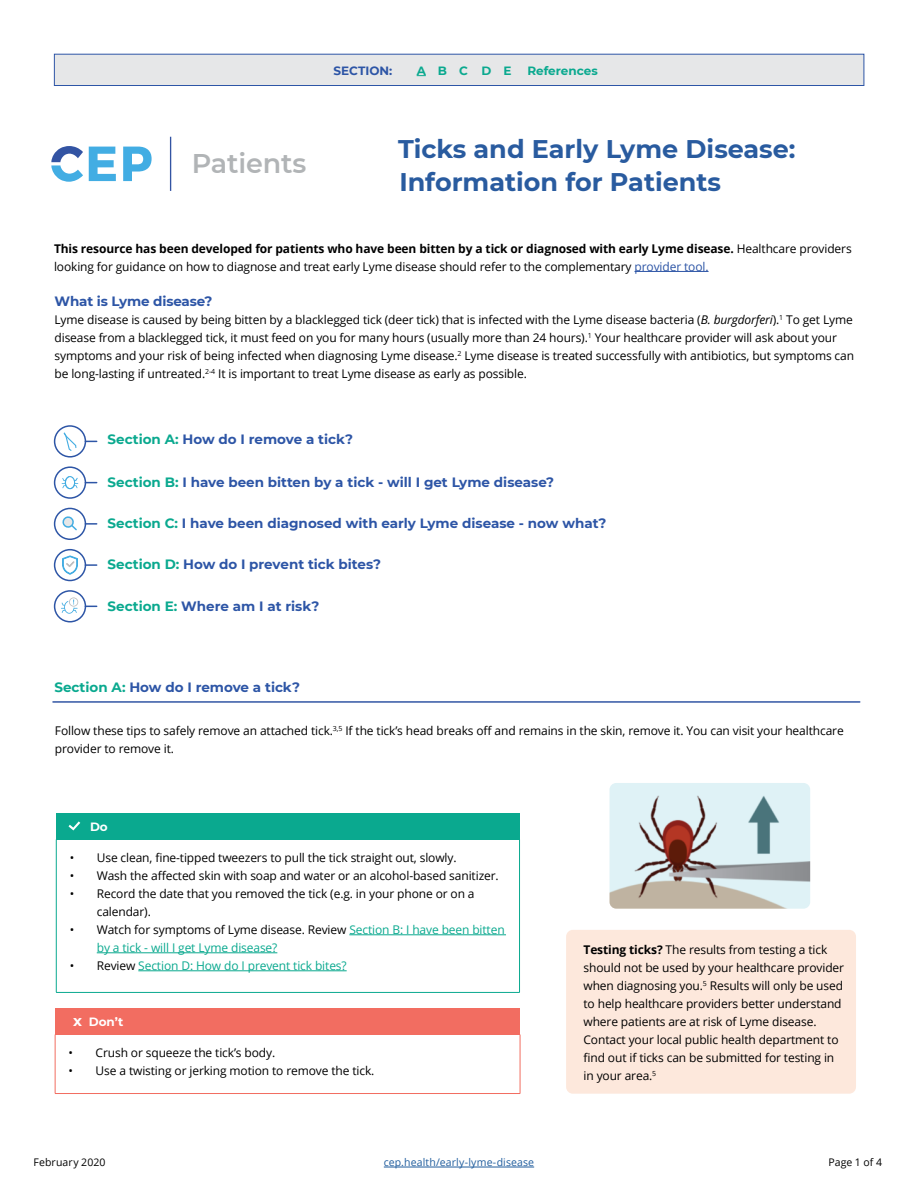
<style>
.page{position:relative;width:918px;height:1188px;background:#fff}
.page>*{position:absolute;margin:0;border:0;box-sizing:border-box;transform-origin:0 0}
.t1{font:600 27px "Montserrat";letter-spacing:-.005em;color:#b1b4b6}
.t2{font:700 25.5px/33px "Montserrat";color:#295b9f}
.t3{font:700 15px "Montserrat";color:#fff}
.t4{font:700 13.5px "Montserrat";color:#2d55a6}
.t5{font:12px/18px "Open Sans";letter-spacing:-.01em;color:#000}
.t6{font:12px/18px "Open Sans";letter-spacing:-.01em;color:#0aa98f}
.t7{font:700 12px "Montserrat";color:#0aa98f}
.t8{font:700 12px "Montserrat";color:#2d55a6}
.t9{font:700 12px "Montserrat";color:#fff}
.t10{font:10.5px "Open Sans";letter-spacing:.01em;color:#215e9e}
.t11{font:10.5px "Open Sans";letter-spacing:.01em;color:#000}
.s1{font-weight:700}
.s2{color:#2d55a6}
.s3{font-style:italic}
.s4{color:#0aa98f}
.s5{color:#000}
</style>
<div class="page">
<hr style="left:384px;top:1167px;width:150px;height:1px;background:#215e9e">
<hr style="left:635px;top:271px;width:74px;height:1px;background:#2d55a6">
<svg style="left:89px;top:147px;width:27px;height:34px"></svg>
<svg style="left:123px;top:147px;width:29px;height:34px"></svg>
<svg style="left:51px;top:146px;width:32px;height:36px"></svg>
<hr style="left:170px;top:137px;width:1px;height:54px;background:#3354a3">
<div style="left:54px;top:54px;width:810px;height:32px;background:#e6e7e8;border:1px solid #2d55a6"></div>
<div style="left:54px;top:508px;width:32px;height:32px;border:2px solid #2d55a6;border-radius:50%"></div>
<svg style="left:85px;top:523px;width:12px;height:2px"></svg>
<svg style="left:62px;top:516px;width:15px;height:15px"></svg>
<div style="left:54px;top:590px;width:32px;height:32px;border:2px solid #2d55a6;border-radius:50%"></div>
<svg style="left:85px;top:606px;width:12px;height:1px"></svg>
<svg style="left:61px;top:597px;width:17px;height:17px"></svg>
<div style="left:54px;top:549px;width:32px;height:32px;border:2px solid #2d55a6;border-radius:50%"></div>
<svg style="left:85px;top:564px;width:12px;height:2px"></svg>
<svg style="left:62px;top:555px;width:16px;height:20px"></svg>
<div style="left:54px;top:466px;width:32px;height:33px;border:2px solid #2d55a6;border-radius:50%"></div>
<svg style="left:85px;top:482px;width:12px;height:1px"></svg>
<svg style="left:62px;top:476px;width:16px;height:13px"></svg>
<div style="left:54px;top:425px;width:32px;height:33px;border:2px solid #2d55a6;border-radius:50%"></div>
<svg style="left:85px;top:441px;width:12px;height:1px"></svg>
<svg style="left:63px;top:432px;width:14px;height:19px"></svg>
<hr style="left:53px;top:701px;width:807px;height:2px;background:#3255a4">
<div style="left:566px;top:930px;width:290px;height:164px;background:#fde8dc;border-radius:7px"></div>
<img style="left:610px;top:783px;width:200px;height:126px">
<div style="left:56px;top:813px;width:464px;height:26px;background:#0aa98f"></div>
<hr style="left:56px;top:839px;width:1px;height:153px;background:#0aa98f">
<hr style="left:519px;top:839px;width:1px;height:153px;background:#0aa98f">
<hr style="left:56px;top:992px;width:464px;height:1px;background:#0aa98f">
<hr style="left:349px;top:935px;width:157px;height:1px;background:#0aa98f">
<hr style="left:97px;top:953px;width:180px;height:1px;background:#0aa98f">
<hr style="left:138px;top:971px;width:209px;height:1px;background:#0aa98f">
<div style="left:55px;top:1008px;width:465px;height:27px;background:#f26d61"></div>
<hr style="left:55px;top:1035px;width:1px;height:58px;background:#f26d61">
<hr style="left:520px;top:1035px;width:1px;height:58px;background:#f26d61">
<hr style="left:55px;top:1093px;width:465px;height:1px;background:#f26d61">
<svg style="left:69px;top:821px;width:11px;height:9px"></svg>
<h1 class="t1" style="left:192px;top:145px;width:116px">Patients</h1>
<p class="t8" style="left:334px;top:62px;width:60px">SECTION:</p>
<p class="t7" style="left:417px;top:62px;width:96px">ABC DE</p>
<p class="t7" style="left:527px;top:62px;width:72px">References</p>
<h2 class="t2" style="left:398px;top:131px;width:399px">Ticks and Early Lyme Disease:<br>Information for Patients</h2>
<p class="t5" style="left:54px;top:239px;width:799px"><span class="s1">This resource has been developed for patients who have been bitten by a tick or diagnosed with early Lyme disease.</span> Healthcare providers looking for guidance on how to diagnose and treat early Lyme disease should refer to the complementary <span class="s2">provider tool.</span></p>
<p class="t4" style="left:55px;top:291px;width:159px">What is Lyme disease?</p>
<p class="t5" style="left:55px;top:310px;width:801px">Lyme disease is caused by being bitten by a blacklegged tick (deer tick) that is infected with the Lyme disease bacteria (<span class="s3">B. burgdorferi</span>).<sup>1</sup> To get Lyme disease from a blacklegged tick, it must feed on you for many hours (usually more than 24 hours).<sup>1</sup> Your healthcare provider will ask about your symptoms and your risk of being infected when diagnosing Lyme disease.<sup>2</sup> Lyme disease is treated successfully with antibiotics, but symptoms can be long-lasting if untreated.<sup>2-4</sup> It is important to treat Lyme disease as early as possible.</p>
<p class="t4" style="left:108px;top:430px;width:247px"><span class="s4">Section A:</span> How do I remove a tick?</p>
<p class="t4" style="left:108px;top:472px;width:448px"><span class="s4">Section B:</span> I have been bitten by a tick - will I get Lyme disease?</p>
<p class="t4" style="left:108px;top:514px;width:500px"><span class="s4">Section C:</span> I have been diagnosed with early Lyme disease - now what?</p>
<p class="t4" style="left:108px;top:554px;width:275px"><span class="s4">Section D:</span> How do I prevent tick bites?</p>
<p class="t4" style="left:108px;top:596px;width:213px"><span class="s4">Section E:</span> Where am I at risk?</p>
<p class="t4" style="left:54px;top:678px;width:247px"><span class="s4">Section A:</span> How do I remove a tick?</p>
<p class="t5" style="left:55px;top:722px;width:790px">Follow these tips to safely remove an attached tick.<sup>3,5</sup> If the tick’s head breaks off and remains in the skin, remove it. You can visit your healthcare provider to remove it.</p>
<p class="t9" style="left:90px;top:818px;width:19px">Do</p>
<p class="t5" style="left:70px;top:848px;width:388px">• Use clean, fine-tipped tweezers to pull the tick straight out, slowly.</p>
<p class="t5" style="left:70px;top:866px;width:430px">• Wash the affected skin with soap and water or an alcohol-based sanitizer.</p>
<p class="t5" style="left:97px;top:884px;width:379px;text-indent:-27px">• Record the date that you removed the tick (e.g. in your phone or on a calendar).</p>
<p class="t6" style="left:97px;top:920px;width:409px;text-indent:-27px"><span class="s5">• Watch for symptoms of Lyme disease. Review</span> Section B: I have been bitten by a tick - will I get Lyme disease?</p>
<p class="t6" style="left:70px;top:956px;width:278px"><span class="s5">• Review</span> Section D: How do I prevent tick bites?</p>
<p class="t9" style="left:89px;top:1013px;width:36px">Don’t</p>
<p class="t5" style="left:69px;top:1043px;width:208px">• Crush or squeeze the tick’s body.</p>
<p class="t5" style="left:69px;top:1061px;width:307px">• Use a twisting or jerking motion to remove the tick.</p>
<p class="t3" style="left:73px;top:1010px;width:10px">x</p>
<p class="t5" style="left:584px;top:940px;width:262px"><span class="s1">Testing ticks?</span> The results from testing a tick should not be used by your healthcare provider when diagnosing you.<sup>5</sup> Results will only be used to help healthcare providers better understand where patients are at risk of Lyme disease.<br>Contact your local public health department to find out if ticks can be submitted for testing in in your area.<sup>5</sup></p>
<p class="t11" style="left:33px;top:1155px;width:74px">February 2020</p>
<p class="t10" style="left:384px;top:1155px;width:152px">cep.health/early-lyme-disease</p>
<p class="t11" style="left:829px;top:1155px;width:55px">Page 1 of 4</p>
</div>
